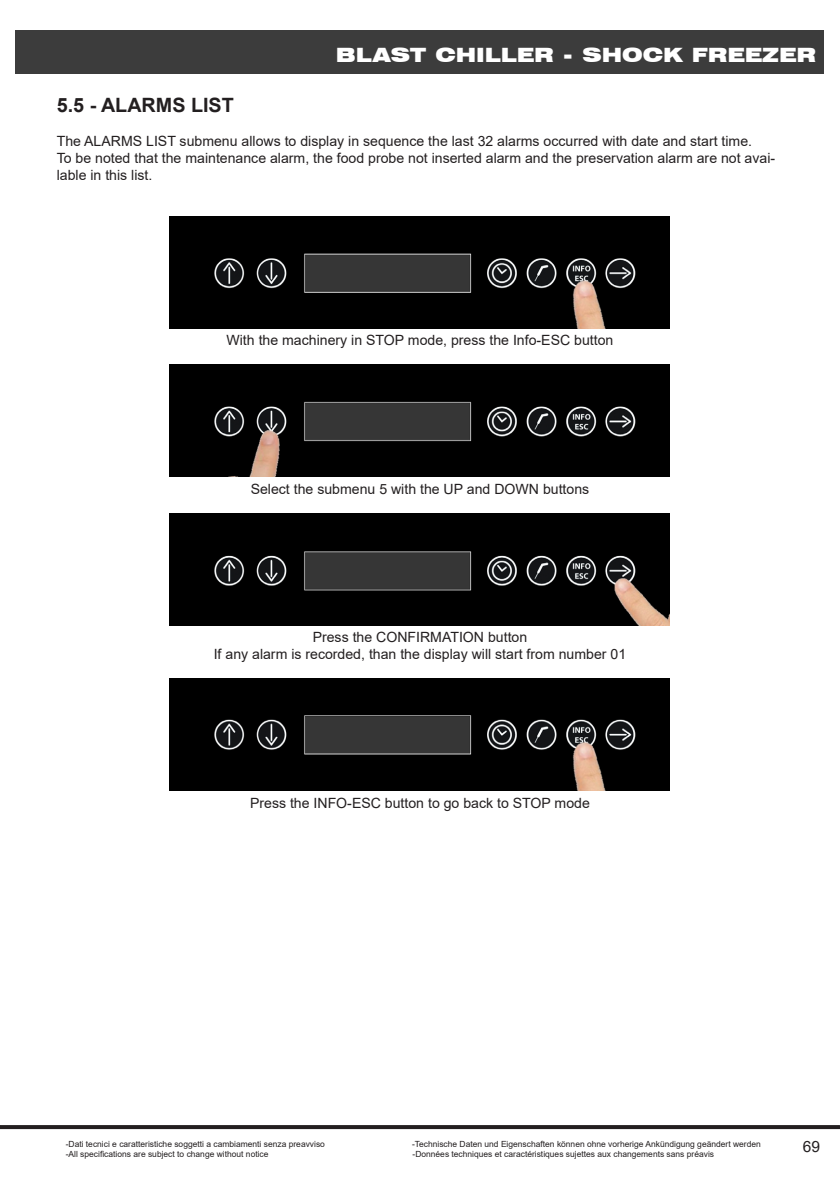
<style>
.page{position:relative;width:840px;height:1191px;background:#fff}
.page>*{position:absolute;margin:0;border:0;box-sizing:border-box;transform-origin:0 0}
.t1{font:900 expanded 19.8px "Swiss 721 BT";color:#fff}
.Capitolo{font:700 19.8px "Arial";color:#231f20}
.t2{font:15.6px "Arial";color:#231f20}
.Testo{font:14px/17px "Arial";color:#231f20}
.t3{font:8.4px "Arial";color:#231f20}
</style>
<div class="page">
<svg style="left:1px;top:1125px;width:838px;height:4px;background:#272324"></svg>
<div style="left:16px;top:30px;width:807px;height:44px;background:#3c3c3c"></div>
<img style="left:170px;top:216px;width:499px;height:112px">
<img style="left:170px;top:365px;width:499px;height:112px">
<img style="left:170px;top:513px;width:499px;height:112px">
<img style="left:170px;top:679px;width:499px;height:112px">
<h1 class="t1" style="left:336px;top:43px;width:481px">BLAST CHILLER - SHOCK FREEZER</h1>
<p class="Capitolo" style="left:57px;top:91px;width:178px">5.5 - ALARMS LIST</p>
<p class="Testo" style="left:57px;top:132px;width:696px">The ALARMS LIST submenu allows to display in sequence the last 32 alarms occurred with date and start time.</p>
<p class="Testo" style="left:57px;top:149px;width:719px">To be noted that the maintenance alarm, the food probe not inserted alarm and the preservation alarm are not avai&shy;lable in this list.</p>
<p class="Testo" style="left:226px;top:331px;width:388px">With the machinery in STOP mode, press the Info-ESC button</p>
<p class="Testo" style="left:250px;top:480px;width:340px">Select the submenu 5 with the UP and DOWN buttons</p>
<p class="Testo" style="left:312px;top:629px;width:216px">Press the CONFIRMATION button</p>
<p class="Testo" style="left:213px;top:645px;width:414px">If any alarm is recorded, than the display will start from number 01</p>
<p class="Testo" style="left:250px;top:794px;width:341px">Press the INFO-ESC button to go back to STOP mode</p>
<p class="t3" style="left:66px;top:1138px;width:260px">-Dati tecnici e caratteristiche soggetti a cambiamenti senza preavviso</p>
<p class="t3" style="left:412px;top:1138px;width:350px">-Technische Daten und Eigenschaften können ohne vorherige Ankündigung geändert werden</p>
<p class="t3" style="left:66px;top:1148px;width:204px">-All specifications are subject to change without notice</p>
<p class="t3" style="left:412px;top:1148px;width:303px">-Données techniques et caractéristiques sujettes aux changements sans préavis</p>
<p class="t2" style="left:802px;top:1136px;width:19px">69</p>
</div>
